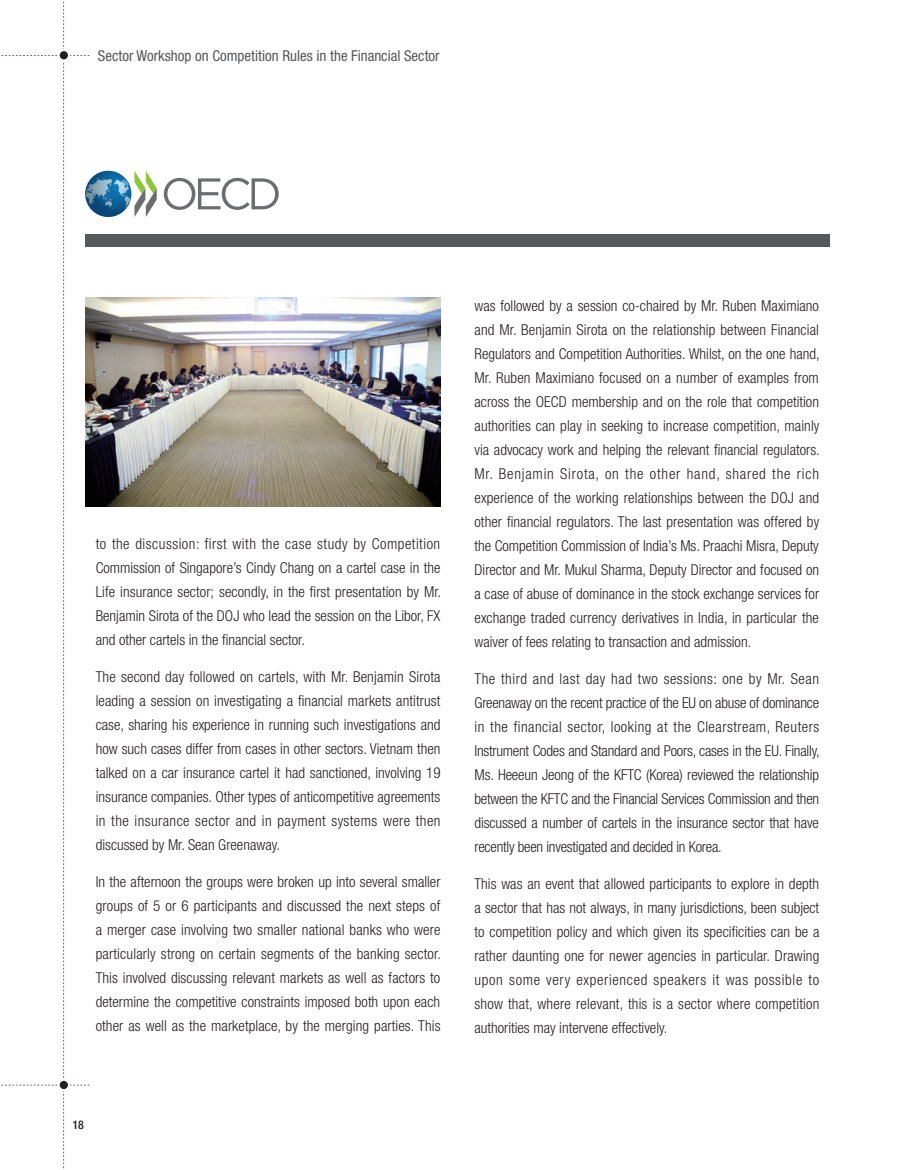
<style>
.page{position:relative;width:915px;height:1170px;background:#fff}
.page>*{position:absolute;margin:0;border:0;box-sizing:border-box;transform-origin:0 0}
.t1{font:300 condensed 15px/24px "Helvetica Neue";color:#231f20;text-align:justify}
.t2{font:condensed 15px "Helvetica Neue";color:#57585a}
.t3{font:500 condensed 12px "Helvetica Neue";color:#231f20}
</style>
<div class="page">
<div style="left:85px;top:234px;width:744px;height:13px;background:#57585a"></div>
<img style="left:89px;top:298px;width:351px;height:208px">
<svg style="left:85px;top:171px;width:46px;height:46px;background:#3577a1"></svg>
<svg style="left:96px;top:177px;width:8px;height:2px"></svg>
<svg style="left:134px;top:171px;width:23px;height:46px"></svg>
<svg style="left:164px;top:178px;width:114px;height:32px"></svg>
<svg style="left:1px;top:1px;width:88px;height:1167px"></svg>
<svg style="left:59px;top:50px;width:10px;height:11px"></svg>
<div style="left:57px;top:49px;width:13px;height:13px;border:2px solid #fff;border-radius:50%"></div>
<svg style="left:59px;top:1079px;width:10px;height:11px"></svg>
<div style="left:57px;top:1078px;width:13px;height:13px;border:2px solid #fff;border-radius:50%"></div>
<p class="t2" style="left:98px;top:47px;width:343px">Sector Workshop on Competition Rules in the Financial Sector</p>
<p class="t1" style="left:96px;top:531px;width:347px">to the discussion: first with the case study by Competition Commission of Singapore’s Cindy Chang on a cartel case in the Life insurance sector; secondly, in the first presentation by Mr.<br>Benjamin Sirota of the DOJ who lead the session on the Libor, FX and other cartels in the financial sector.</p>
<p class="t1" style="left:96px;top:664px;width:346px">The second day followed on cartels, with Mr. Benjamin Sirota leading a session on investigating a financial markets antitrust case, sharing his experience in running such investigations and how such cases differ from cases in other sectors. Vietnam then talked on a car insurance cartel it had sanctioned, involving 19 insurance companies. Other types of anticompetitive agreements in the insurance sector and in payment systems were then discussed by Mr. Sean Greenaway.</p>
<p class="t1" style="left:96px;top:869px;width:347px">In the afternoon the groups were broken up into several smaller groups of 5 or 6 participants and discussed the next steps of a merger case involving two smaller national banks who were particularly strong on certain segments of the banking sector.<br>This involved discussing relevant markets as well as factors to determine the competitive constraints imposed both upon each other as well as the marketplace, by the merging parties. This</p>
<p class="t1" style="left:474px;top:293px;width:346px">was followed by a session co-chaired by Mr. Ruben Maximiano and Mr. Benjamin Sirota on the relationship between Financial Regulators and Competition Authorities. Whilst, on the one hand, Mr. Ruben Maximiano focused on a number of examples from across the OECD membership and on the role that competition authorities can play in seeking to increase competition, mainly via advocacy work and helping the relevant financial regulators.<br>Mr. Benjamin Sirota, on the other hand, shared the rich experience of the working relationships between the DOJ and other financial regulators. The last presentation was offered by the Competition Commission of India’s Ms. Praachi Misra, Deputy Director and Mr. Mukul Sharma, Deputy Director and focused on a case of abuse of dominance in the stock exchange services for exchange traded currency derivatives in India, in particular the waiver of fees relating to transaction and admission.</p>
<p class="t1" style="left:474px;top:666px;width:346px">The third and last day had two sessions: one by Mr. Sean Greenaway on the recent practice of the EU on abuse of dominance in the financial sector, looking at the Clearstream, Reuters Instrument Codes and Standard and Poors, cases in the EU. Finally, Ms. Heeeun Jeong of the KFTC (Korea) reviewed the relationship between the KFTC and the Financial Services Commission and then discussed a number of cartels in the insurance sector that have recently been investigated and decided in Korea.</p>
<p class="t1" style="left:474px;top:871px;width:346px">This was an event that allowed participants to explore in depth a sector that has not always, in many jurisdictions, been subject to competition policy and which given its specificities can be a rather daunting one for newer agencies in particular. Drawing upon some very experienced speakers it was possible to show that, where relevant, this is a sector where competition authorities may intervene effectively.</p>
<p class="t3" style="left:72px;top:1117px;width:13px">18</p>
</div>
